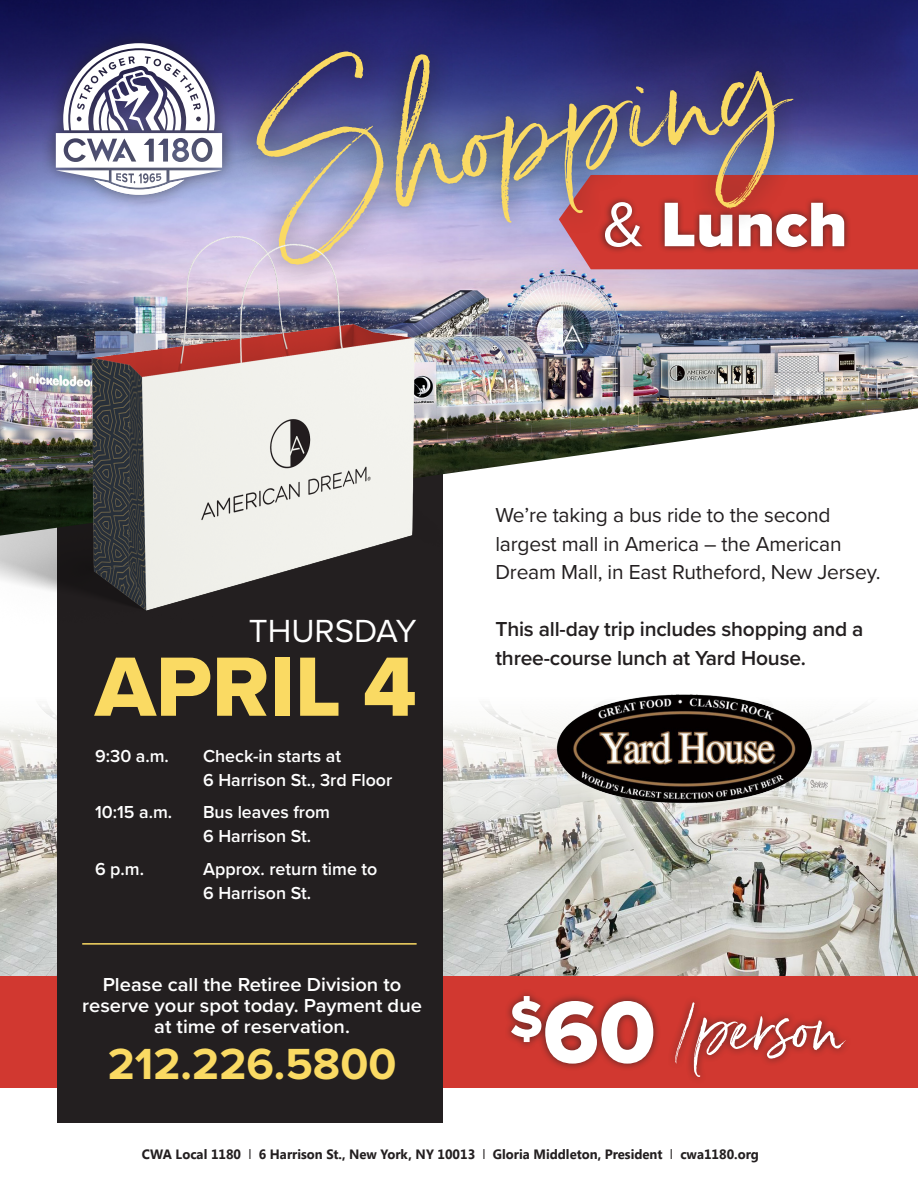
<style>
.page{position:relative;width:918px;height:1188px;background:#fff}
.page>*{position:absolute;margin:0;border:0;box-sizing:border-box;transform-origin:0 0}
.t1{font:171.9px "Serendipity";color:#fada63}
.t2{font:93.3px "Serendipity";color:#fff}
.t3{font:87.15px "Proxima Nova Extrabld";color:#fada63}
.t4{font:900 65.1px "Proxima Nova";color:#fff}
.t5{font:700 45.15px "Proxima Nova";color:#fada63}
.t6{font:33.15px "Proxima Nova";color:#fff}
.t7{font:21px/28.5px "Proxima Nova";letter-spacing:-.01em;color:#231f20}
.t8{font:600 21px/28.5px "Proxima Nova";letter-spacing:-.01em;color:#231f20}
.t9{font:600 19.5px/21px "Proxima Nova";color:#fff;text-align:center}
.t10{font:600 18px/24px "Proxima Nova";color:#fff}
.Text__Body{font:700 13.5px "Khmer UI";color:#231f20}
.s1{font-weight:400}
.s2{font-size:63.3px}
</style>
<div class="page">
<img style="left:443px;top:706px;width:475px;height:270px">
<img style="left:0;top:680px;width:58px;height:296px">
<div style="left:0;top:976px;width:918px;height:111px;background:#d13830"></div>
<div style="left:58px;top:397px;width:385px;height:726px;background:#231f20"></div>
<img style="left:0;top:0;width:918px;height:469px">
<div style="left:814px;top:175px;width:104px;height:94px;background:#d13830"></div>
<div style="left:598px;top:196px;width:253px;height:58px;background:#231f20;opacity:.75"></div>
<div style="left:504px;top:988px;width:348px;height:96px;background:#231f20;opacity:.75"></div>
<div style="left:232px;top:27px;width:582px;height:262px;background:#231f20;opacity:.75"></div>
<div style="left:41px;top:28px;width:196px;height:182px;background:#231f20;opacity:.75"></div>
<svg style="left:56px;top:43px;width:166px;height:152px"></svg>
<hr style="left:82px;top:943px;width:335px;height:2px;background:#fada63">
<img style="left:0;top:216px;width:486px;height:464px">
<img style="left:531px;top:694px;width:305px;height:165px">
<p class="t1" style="left:246px;top:68px;width:521px;rotate:-11deg">Shopp ing</p>
<p class="t4" style="left:603px;top:176px;width:246px"><span class="s1">&amp;</span> Lunch</p>
<p class="t6" style="left:249px;top:606px;width:169px">THURSDAY</p>
<p class="t3" style="left:95px;top:622px;width:323px">APRIL 4</p>
<p class="t10" style="left:95px;top:743px;width:75px">9:30 a.m.</p>
<p class="t10" style="left:203px;top:743px;width:191px">Check-in starts at<br>6 Harrison St., 3rd Floor</p>
<p class="t10" style="left:95px;top:800px;width:79px">10:15 a.m.</p>
<p class="t10" style="left:203px;top:800px;width:129px">Bus leaves from<br>6 Harrison St.</p>
<p class="t10" style="left:95px;top:856px;width:51px">6 p.m.</p>
<p class="t10" style="left:203px;top:856px;width:176px">Approx. return time to<br>6 Harrison St.</p>
<p class="t9" style="left:82px;top:973px;width:341px">Please call the Retiree Division to reserve your spot today. Payment due at time of reservation.</p>
<p class="t5" style="left:108px;top:1044px;width:290px">212.226.5800</p>
<p class="t7" style="left:495px;top:500px;width:387px">We’re taking a bus ride to the second largest mall in America – the American<br>Dream Mall, in East Rutheford, New Jersey.</p>
<p class="t8" style="left:495px;top:615px;width:370px">This all-day trip includes shopping and a three-course lunch at Yard House.</p>
<p class="t2" style="left:510px;top:965px;width:334px"><sup>$</sup><sub>60</sub> <span class="s2">/</span>person</p>
<p class="Text__Body" style="left:142px;top:1146px;width:618px">CWA Local 1180 <span class="s1">l</span> 6 Harrison St., New York, NY 10013 <span class="s1">l</span> Gloria Middleton, President <span class="s1">l</span> cwa1180.org</p>
</div>
